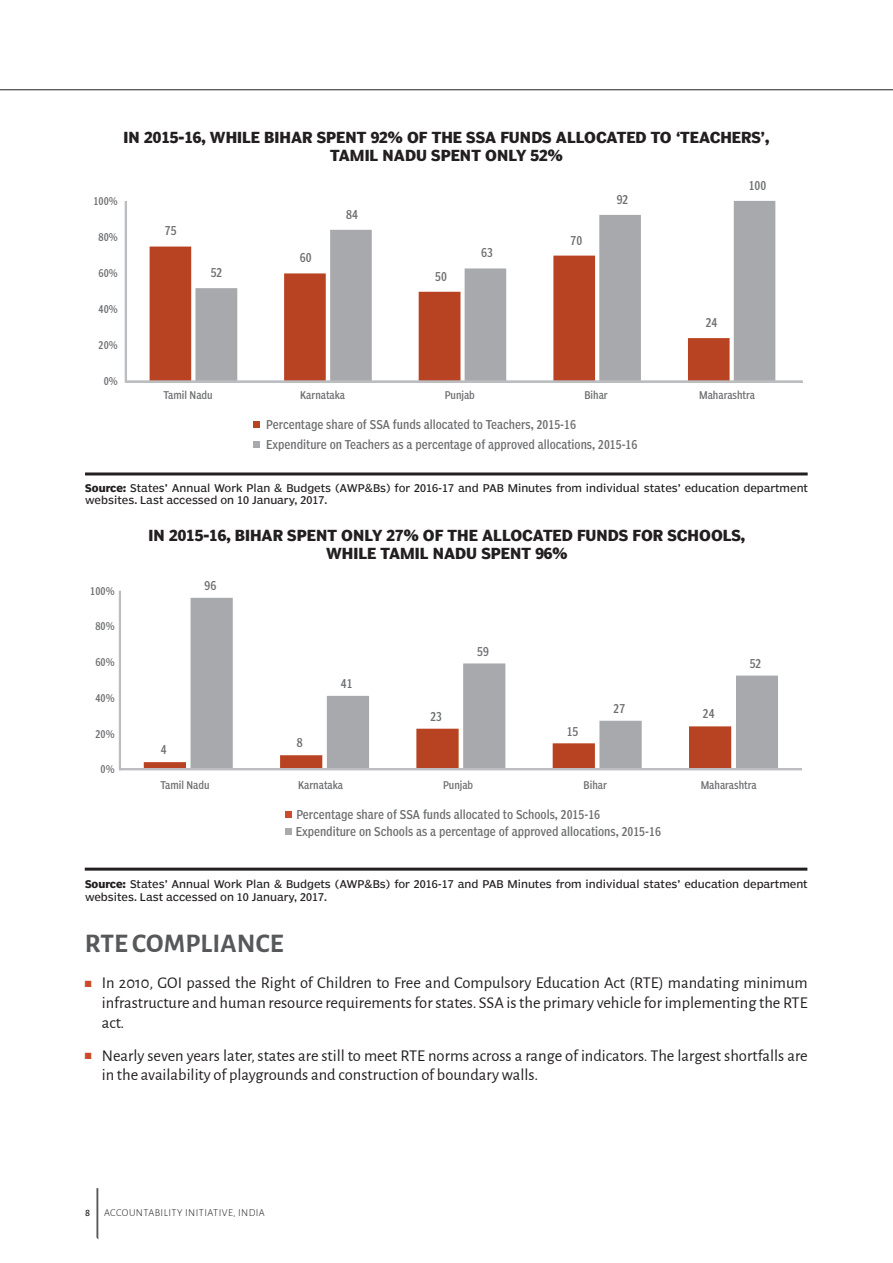
<style>
.page{position:relative;width:893px;height:1263px;background:#fff}
.page>*{position:absolute;margin:0;border:0;box-sizing:border-box;transform-origin:0 0}
.t1{font:700 27px "Alegreya Sans";letter-spacing:.005em;color:#57585a}
.t2{font:16.5px/19.8px "Alegreya Sans";color:#231f20;text-align:justify}
.t3{font:700 15px "Poynter Agate One";color:#231f20}
.t4{font:12px/20.1px "Poynter Agate One Comp";color:#6d6e70}
.t5{font:10.5px/12.6px "Poynter Agate One";color:#231f20}
.t6{font:10.5px "Poynter Agate One Comp";color:#6d6e70}
.t7{font:300 10.5px "Alegreya Sans";letter-spacing:.04em;color:#231f20}
.t8{font:500 10.5px "Alegreya Sans";color:#231f20}
.s1{font-weight:700}
.s2{color:#ca4a2b}
</style>
<div class="page">
<hr style="left:0;top:89px;width:893px;height:1px;background:#231f20">
<svg style="left:96px;top:1188px;width:2px;height:51px"></svg>
<hr style="left:85px;top:472px;width:723px;height:3px;background:#231f20">
<hr style="left:85px;top:868px;width:722px;height:3px;background:#231f20">
<svg style="left:150px;top:247px;width:45px;height:134px;background:#bd5335"></svg>
<svg style="left:195px;top:201px;width:580px;height:180px"></svg>
<div style="left:125px;top:201px;width:2px;height:181px;border:1px solid #bbbdc0"></div>
<div style="left:126px;top:381px;width:676px;height:1px;border:1px solid #bbbdc0"></div>
<svg style="left:253px;top:422px;width:6px;height:6px"></svg>
<svg style="left:253px;top:442px;width:6px;height:6px"></svg>
<svg style="left:144px;top:726px;width:47px;height:42px"></svg>
<svg style="left:191px;top:598px;width:587px;height:170px"></svg>
<div style="left:119px;top:591px;width:2px;height:179px;border:1px solid #bbbdc0"></div>
<div style="left:120px;top:768px;width:682px;height:2px;border:1px solid #bbbdc0"></div>
<div style="left:285px;top:828px;width:7px;height:6px;background:#a8aba9"></div>
<div style="left:285px;top:811px;width:7px;height:7px;background:#cb4b2c"></div>
<p class="t3" style="left:124px;top:128px;width:647px">IN 2015-16, WHILE BIHAR SPENT 92% OF THE SSA FUNDS ALLOCATED TO ‘TEACHERS’,</p>
<p class="t3" style="left:330px;top:146px;width:234px">TAMIL NADU SPENT ONLY 52%</p>
<p class="t6" style="left:93px;top:195px;width:26px">100%</p>
<p class="t6" style="left:99px;top:231px;width:21px">80%</p>
<p class="t6" style="left:99px;top:267px;width:21px">60%</p>
<p class="t6" style="left:99px;top:303px;width:21px">40%</p>
<p class="t6" style="left:99px;top:339px;width:21px">20%</p>
<p class="t6" style="left:104px;top:375px;width:16px">0%</p>
<p class="t4" style="left:165px;top:221px;width:13px">75</p>
<p class="t4" style="left:211px;top:262px;width:13px">52</p>
<p class="t4" style="left:300px;top:247px;width:13px">60</p>
<p class="t4" style="left:346px;top:204px;width:13px">84</p>
<p class="t4" style="left:435px;top:266px;width:13px">50</p>
<p class="t4" style="left:481px;top:243px;width:13px">63</p>
<p class="t4" style="left:571px;top:230px;width:13px">70</p>
<p class="t4" style="left:617px;top:189px;width:13px">92</p>
<p class="t4" style="left:749px;top:175px;width:19px">100</p>
<p class="t4" style="left:706px;top:312px;width:13px">24</p>
<p class="t6" style="left:164px;top:388px;width:51px">Tamil Nadu</p>
<p class="t6" style="left:300px;top:388px;width:47px">Karnataka</p>
<p class="t6" style="left:445px;top:388px;width:32px">Punjab</p>
<p class="t6" style="left:584px;top:388px;width:25px">Bihar</p>
<p class="t6" style="left:699px;top:388px;width:57px">Maharashtra</p>
<p class="t4" style="left:266px;top:414px;width:373px">Percentage share of SSA funds allocated to Teachers, 2015-16<br>Expenditure on Teachers as a percentage of approved allocations, 2015-16</p>
<p class="t5" style="left:85px;top:481px;width:724px"><span class="s1">Source:</span> States’ Annual Work Plan &amp; Budgets (AWP&amp;Bs) for 2016-17 and PAB Minutes from individual states’ education department websites. Last accessed on 10 January, 2017.</p>
<p class="t6" style="left:90px;top:584px;width:26px">100%</p>
<p class="t6" style="left:95px;top:620px;width:21px">80%</p>
<p class="t6" style="left:95px;top:656px;width:21px">60%</p>
<p class="t6" style="left:95px;top:692px;width:21px">40%</p>
<p class="t6" style="left:95px;top:727px;width:21px">20%</p>
<p class="t6" style="left:101px;top:763px;width:16px">0%</p>
<p class="t3" style="left:149px;top:526px;width:598px">IN 2015-16, BIHAR SPENT ONLY 27% OF THE ALLOCATED FUNDS FOR SCHOOLS,</p>
<p class="t3" style="left:326px;top:544px;width:243px">WHILE TAMIL NADU SPENT 96%</p>
<p class="t4" style="left:205px;top:575px;width:13px">96</p>
<p class="t4" style="left:161px;top:739px;width:7px">4</p>
<p class="t4" style="left:297px;top:733px;width:7px">8</p>
<p class="t4" style="left:341px;top:673px;width:13px">41</p>
<p class="t4" style="left:430px;top:706px;width:13px">23</p>
<p class="t4" style="left:477px;top:641px;width:13px">59</p>
<p class="t4" style="left:567px;top:721px;width:13px">15</p>
<p class="t4" style="left:613px;top:698px;width:13px">27</p>
<p class="t4" style="left:703px;top:704px;width:13px">24</p>
<p class="t4" style="left:750px;top:653px;width:13px">52</p>
<p class="t6" style="left:160px;top:779px;width:51px">Tamil Nadu</p>
<p class="t6" style="left:298px;top:779px;width:47px">Karnataka</p>
<p class="t6" style="left:443px;top:779px;width:32px">Punjab</p>
<p class="t6" style="left:584px;top:779px;width:25px">Bihar</p>
<p class="t6" style="left:701px;top:779px;width:57px">Maharashtra</p>
<p class="t4" style="left:296px;top:821px;width:367px">Expenditure on Schools as a percentage of approved allocations, 2015-16</p>
<p class="t4" style="left:296px;top:804px;width:305px">Percentage share of SSA funds allocated to Schools, 2015-16</p>
<p class="t5" style="left:85px;top:878px;width:724px"><span class="s1">Source:</span> States’ Annual Work Plan &amp; Budgets (AWP&amp;Bs) for 2016-17 and PAB Minutes from individual states’ education department websites. Last accessed on 10 January, 2017.</p>
<p class="t1" style="left:85px;top:923px;width:200px">RTE COMPLIANCE</p>
<p class="t2" style="left:102px;top:972px;width:707px;text-indent:-17px"><span class="s2">■</span> In 2010, GOI passed the Right of Children to Free and Compulsory Education Act (RTE) mandating minimum infrastructure and human resource requirements for states. SSA is the primary vehicle for implementing the RTE act.</p>
<p class="t2" style="left:102px;top:1044px;width:707px;text-indent:-17px"><span class="s2">■</span> Nearly seven years later, states are still to meet RTE norms across a range of indicators. The largest shortfalls are in the availability of playgrounds and construction of boundary walls.</p>
<p class="t8" style="left:85px;top:1205px;width:7px">8</p>
<p class="t7" style="left:104px;top:1206px;width:162px">ACCOUNTABILITY INITIATIVE, INDIA</p>
</div>
